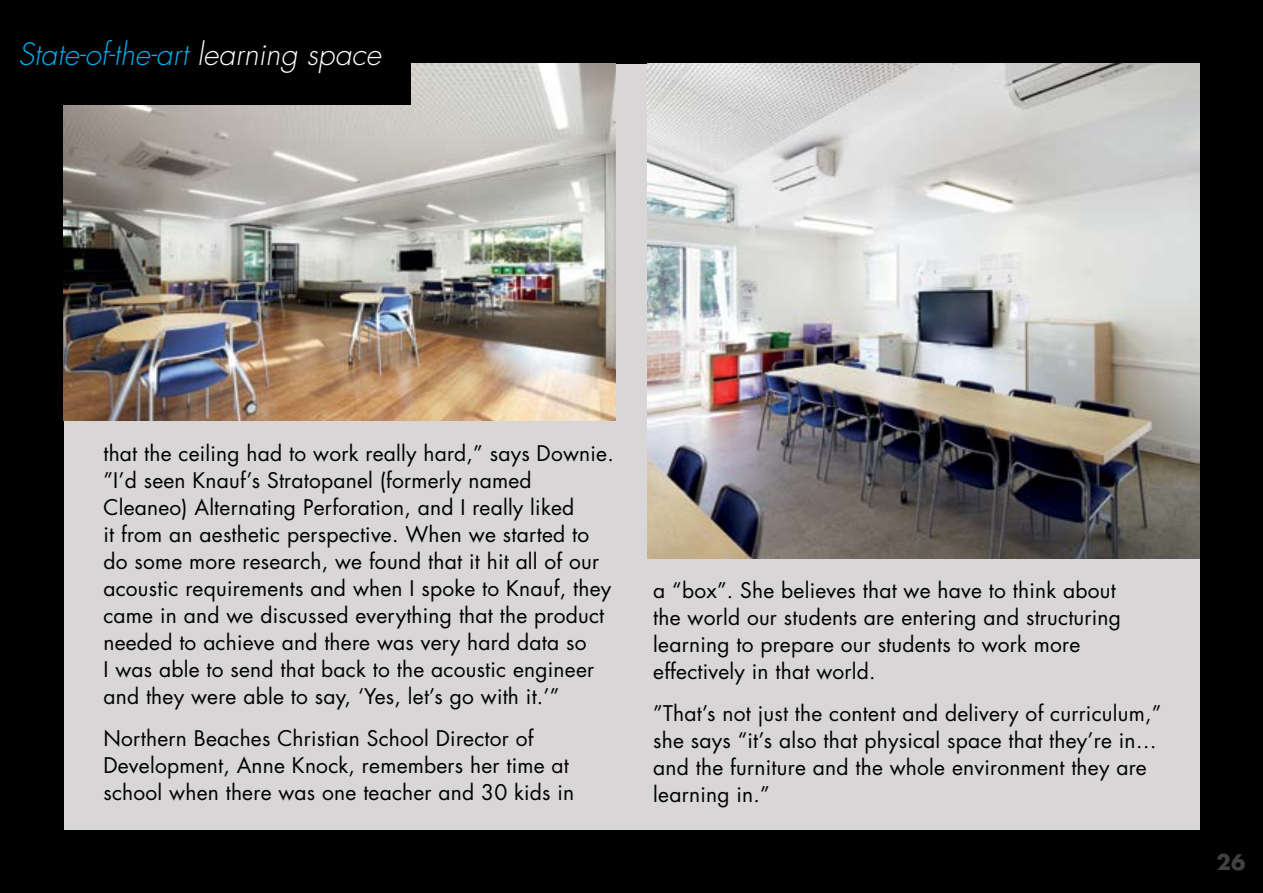
<style>
.page{position:relative;width:1263px;height:893px;background:#000}
.page>*{position:absolute;margin:0;border:0;box-sizing:border-box;transform-origin:0 0}
.t1{font:italic 300 30px "Futura Std";color:#00aeef}
.t2{font:21px/27px "Futura Std";letter-spacing:.01em;color:#000}
.t3{font:700 21px "Futura Std";color:#414042}
.s1{color:#fff}
</style>
<div class="page">
<div style="left:64px;top:64px;width:1135px;height:765px;background:#d8d6d6"></div>
<img style="left:647px;top:64px;width:552px;height:494px">
<img style="left:64px;top:64px;width:552px;height:357px">
<div style="left:0;top:0;width:410px;height:105px;background:#000"></div>
<h1 class="t1" style="left:18px;top:36px;width:365px">State-of-the-art <span class="s1">learning space</span></h1>
<p class="t2" style="left:103px;top:440px;width:512px">that the ceiling had to work really hard,” says Downie. ”I’d seen Knauf’s Stratopanel (formerly named Cleaneo) Alternating Perforation, and I really liked<br>it from an aesthetic perspective. When we started to do some more research, we found that it hit all of our acoustic requirements and when I spoke to Knauf, they came in and we discussed everything that the product needed to achieve and there was very hard data so<br>I was able to send that back to the acoustic engineer and they were able to say, ‘Yes, let’s go with it.’”</p>
<p class="t2" style="left:103px;top:725px;width:472px">Northern Beaches Christian School Director of<br>Development, Anne Knock, remembers her time at school when there was one teacher and 30 kids in</p>
<p class="t2" style="left:653px;top:577px;width:469px">a “box”. She believes that we have to think about the world our students are entering and structuring learning to prepare our students to work more effectively in that world.</p>
<p class="t2" style="left:653px;top:700px;width:510px">”That’s not just the content and delivery of curriculum,” she says “it’s also that physical space that they’re in… and the furniture and the whole environment they are learning in.”</p>
<p class="t3" style="left:1216px;top:848px;width:31px">26</p>
</div>
